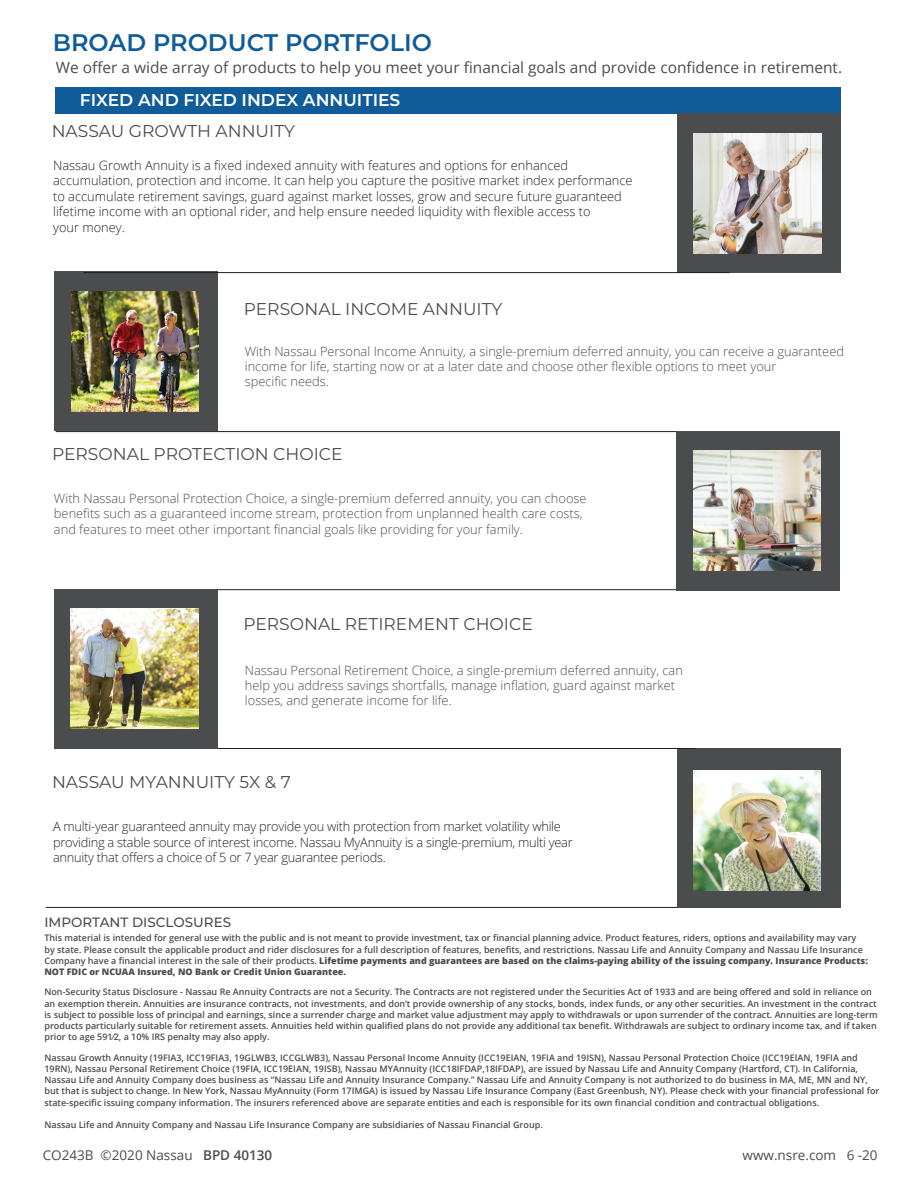
<style>
.page{position:relative;width:918px;height:1188px;background:#fff}
.page>*{position:absolute;margin:0;border:0;box-sizing:border-box;transform-origin:0 0}
.Body_Text{font:600 24px "Montserrat";color:#0f5c99}
.t1{font:17.1px "Montserrat";color:#4b4c4d}
.Body_Text-2{font:600 17.1px "Montserrat";color:#fff}
.t2{font:15.45px "Open Sans";color:#4b4c4d}
.sub_heading_white{font:13.5px "Open Sans";color:#4b4c4d}
.t3{font:500 13.5px "Montserrat";color:#4b4c4d}
.t4{font:300 12.9px/15.1px "Open Sans";color:#4b4c4d}
.t5{font:300 12.9px/15.5px "Open Sans";color:#231f20}
.t6{font:300 12.9px/15.1px "Open Sans";letter-spacing:-.02em;color:#231f20}
.t7{font:600 9px/11.2px "Open Sans";color:#4b4c4d}
.s1{font-weight:800}
.s2{font-weight:600}
</style>
<div class="page">
<div style="left:55px;top:87px;width:786px;height:27px;background:#0f5c99"></div>
<hr style="left:46px;top:907px;width:635px;height:1px;background:#231f20">
<div style="left:677px;top:748px;width:163px;height:160px;background:#4b4c4d"></div>
<img style="left:694px;top:770px;width:127px;height:120px">
<hr style="left:84px;top:748px;width:612px;height:1px;background:#231f20">
<hr style="left:54px;top:589px;width:653px;height:1px;background:#231f20">
<hr style="left:56px;top:431px;width:665px;height:1px;background:#231f20">
<div style="left:54px;top:589px;width:164px;height:160px;background:#4b4c4d"></div>
<img style="left:71px;top:609px;width:127px;height:120px">
<div style="left:677px;top:431px;width:163px;height:159px;background:#4b4c4d"></div>
<img style="left:694px;top:451px;width:127px;height:120px">
<div style="left:55px;top:272px;width:163px;height:159px;background:#4b4c4d"></div>
<img style="left:71px;top:291px;width:128px;height:121px">
<div style="left:677px;top:114px;width:163px;height:159px;background:#4b4c4d"></div>
<img style="left:694px;top:133px;width:127px;height:121px">
<hr style="left:83px;top:272px;width:646px;height:1px;background:#231f20">
<p class="Body_Text" style="left:53px;top:25px;width:381px">BROAD PRODUCT PORTFOLIO</p>
<p class="t2" style="left:56px;top:57px;width:788px">We offer a wide array of products to help you meet your financial goals and provide confidence in retirement.</p>
<p class="Body_Text-2" style="left:80px;top:88px;width:322px">FIXED AND FIXED INDEX ANNUITIES</p>
<p class="t1" style="left:52px;top:120px;width:245px">NASSAU GROWTH ANNUITY</p>
<p class="t5" style="left:53px;top:157px;width:581px">Nassau Growth Annuity is a fixed indexed annuity with features and options for enhanced accumulation, protection and income. It can help you capture the positive market index performance to accumulate retirement savings, guard against market losses, grow and secure future guaranteed lifetime income with an optional rider, and help ensure needed liquidity with flexible access to</p>
<p class="t5" style="left:53px;top:219px;width:73px">your money.</p>
<p class="t1" style="left:244px;top:297px;width:260px">PERSONAL INCOME ANNUITY</p>
<p class="t4" style="left:245px;top:343px;width:601px">With Nassau Personal Income Annuity, a single-premium deferred annuity, you can receive a guaranteed income for life, starting now or at a later date and choose other flexible options to meet your</p>
<p class="t4" style="left:245px;top:373px;width:86px">specific needs.</p>
<p class="t1" style="left:52px;top:443px;width:292px">PERSONAL PROTECTION CHOICE</p>
<p class="t4" style="left:54px;top:490px;width:534px">With Nassau Personal Protection Choice, a single-premium deferred annuity, you can choose benefits such as a guaranteed income stream, protection from unplanned health care costs,</p>
<p class="t4" style="left:54px;top:521px;width:470px">and features to meet other important financial goals like providing for your family.</p>
<p class="t1" style="left:243px;top:612px;width:291px">PERSONAL RETIREMENT CHOICE</p>
<p class="t4" style="left:245px;top:662px;width:440px">Nassau Personal Retirement Choice, a single-premium deferred annuity, can help you address savings shortfalls, manage inflation, guard against market losses, and generate income for life.</p>
<p class="t1" style="left:52px;top:770px;width:240px">NASSAU MYANNUITY 5X &amp; 7</p>
<p class="t6" style="left:53px;top:819px;width:521px">A multi-year guaranteed annuity may provide you with protection from market volatility while providing a stable source of interest income. Nassau MyAnnuity is a single-premium, multi year annuity that offers a choice of 5 or 7 year guarantee periods.</p>
<p class="t3" style="left:44px;top:913px;width:188px">IMPORTANT DISCLOSURES</p>
<p class="t7" style="left:44px;top:932px;width:825px">This material is intended for general use with the public and is not meant to provide investment, tax or financial planning advice. Product features, riders, options and availability may vary by state. Please consult the applicable product and rider disclosures for a full description of features, benefits, and restrictions. Nassau Life and Annuity Company and Nassau Life Insurance Company have a financial interest in the sale of their products. <span class="s1">Lifetime payments and guarantees are based on the claims-paying ability of the issuing company. Insurance Products:<br>NOT FDIC or NCUAA Insured, NO Bank or Credit Union Guarantee.</span></p>
<p class="t7" style="left:44px;top:986px;width:835px">Non-Security Status Disclosure - Nassau Re Annuity Contracts are not a Security. The Contracts are not registered under the Securities Act of 1933 and are being offered and sold in reliance on an exemption therein. Annuities are insurance contracts, not investments, and don’t provide ownership of any stocks, bonds, index funds, or any other securities. An investment in the contract is subject to possible loss of principal and earnings, since a surrender charge and market value adjustment may apply to withdrawals or upon surrender of the contract. Annuities are long-term products particularly suitable for retirement assets. Annuities held within qualified plans do not provide any additional tax benefit. Withdrawals are subject to ordinary income tax, and if taken prior to age 591⁄2, a 10% IRS penalty may also apply.</p>
<p class="t7" style="left:44px;top:1052px;width:837px">Nassau Growth Annuity (19FIA3, ICC19FIA3, 19GLWB3, ICCGLWB3), Nassau Personal Income Annuity (ICC19EIAN, 19FIA and 19ISN), Nassau Personal Protection Choice (ICC19EIAN, 19FIA and 19RN), Nassau Personal Retirement Choice (19FIA, ICC19EIAN, 19ISB), Nassau MYAnnuity (ICC18IFDAP,18IFDAP), are issued by Nassau Life and Annuity Company (Hartford, CT). In California, Nassau Life and Annuity Company does business as “Nassau Life and Annuity Insurance Company.” Nassau Life and Annuity Company is not authorized to do business in MA, ME, MN and NY, but that is subject to change. In New York, Nassau MyAnnuity (Form 17IMGA) is issued by Nassau Life Insurance Company (East Greenbush, NY). Please check with your financial professional for state-specific issuing company information. The insurers referenced above are separate entities and each is responsible for its own financial condition and contractual obligations.</p>
<p class="t7" style="left:44px;top:1119px;width:500px">Nassau Life and Annuity Company and Nassau Life Insurance Company are subsidiaries of Nassau Financial Group.</p>
<p class="sub_heading_white" style="left:743px;top:1146px;width:137px">www.nsre.com 6 -20</p>
<p class="sub_heading_white" style="left:43px;top:1146px;width:231px">CO243B ©2020 Nassau <span class="s2">BPD 40130</span></p>
</div>
